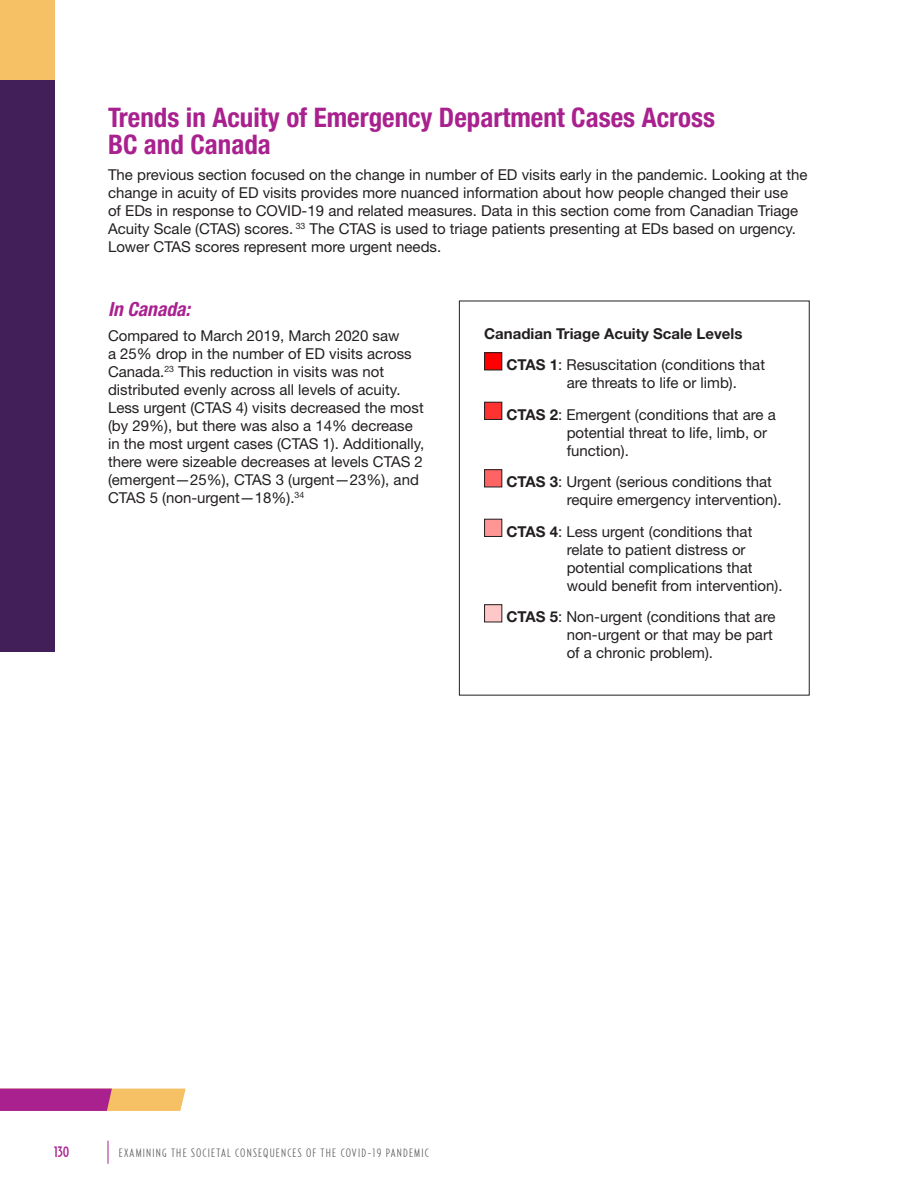
<style>
.page{position:relative;width:918px;height:1188px;background:#fff}
.page>*{position:absolute;margin:0;border:0;box-sizing:border-box;transform-origin:0 0}
.Headline_1{font:700 condensed 27px/27px "Helvetica Neue LT Pro";color:#a9218e}
.Headline_2{font:italic 700 condensed 19.5px "Helvetica Neue LT Pro";color:#a9218e}
.Body{font:15px/18px "Helvetica Neue LT Std";color:#231f20}
.Body-2{font:700 15px "Helvetica Neue LT Std";color:#231f20}
.t1{font:500 15px "Relay Comp";color:#a9218e}
.t2{font:300 12px "Relay Comp";letter-spacing:.1em;color:#57585a}
.s1{font-weight:700}
</style>
<div class="page">
<svg style="left:108px;top:1141px;width:1px;height:23px"></svg>
<div style="left:0;top:80px;width:56px;height:572px;background:#421f58"></div>
<div style="left:0;top:0;width:56px;height:80px;background:#f6c064"></div>
<svg style="left:0;top:1089px;width:186px;height:22px"></svg>
<div style="left:485px;top:353px;width:17px;height:17px;background:#f00"></div>
<div style="left:484px;top:352px;width:18px;height:18px;border:1px solid #231f20"></div>
<div style="left:485px;top:402px;width:17px;height:17px;background:#ff3232"></div>
<div style="left:484px;top:402px;width:18px;height:18px;border:1px solid #231f20"></div>
<div style="left:485px;top:470px;width:17px;height:17px;background:#ff6464"></div>
<div style="left:484px;top:469px;width:18px;height:18px;border:1px solid #231f20"></div>
<div style="left:485px;top:519px;width:17px;height:17px;background:#ff9696"></div>
<div style="left:484px;top:519px;width:18px;height:18px;border:1px solid #231f20"></div>
<div style="left:485px;top:605px;width:17px;height:17px;background:#ffc8c8"></div>
<div style="left:484px;top:604px;width:18px;height:18px;border:1px solid #231f20"></div>
<div style="left:459px;top:301px;width:351px;height:395px;border:1px solid #231f20"></div>
<p class="Headline_1" style="left:108px;top:104px;width:609px">Trends in Acuity of Emergency Department Cases Across<br>BC and Canada</p>
<p class="Body" style="left:108px;top:165px;width:701px">The previous section focused on the change in number of ED visits early in the pandemic. Looking at the change in acuity of ED visits provides more nuanced information about how people changed their use<br>of EDs in response to COVID-19 and related measures. Data in this section come from Canadian Triage Acuity Scale (CTAS) scores. <sup>33</sup> The CTAS is used to triage patients presenting at EDs based on urgency.<br>Lower CTAS scores represent more urgent needs.</p>
<p class="Headline_2" style="left:108px;top:297px;width:84px">In Canada:</p>
<p class="Body" style="left:108px;top:327px;width:318px">Compared to March 2019, March 2020 saw<br>a 25% drop in the number of ED visits across Canada.<sup>23</sup> This reduction in visits was not distributed evenly across all levels of acuity.<br>Less urgent (CTAS 4) visits decreased the most (by 29%), but there was also a 14% decrease in the most urgent cases (CTAS 1). Additionally, there were sizeable decreases at levels CTAS 2 (emergent—25%), CTAS 3 (urgent—23%), and CTAS 5 (non-urgent—18%).<sup>34</sup></p>
<p class="Body-2" style="left:484px;top:324px;width:260px">Canadian Triage Acuity Scale Levels</p>
<p class="Body" style="left:567px;top:356px;width:200px;text-indent:-60px"><span class="s1">CTAS 1</span>: Resuscitation (conditions that are threats to life or limb).</p>
<p class="Body" style="left:567px;top:405px;width:211px;text-indent:-60px"><span class="s1">CTAS 2</span>: Emergent (conditions that are a potential threat to life, limb, or function).</p>
<p class="Body" style="left:567px;top:473px;width:216px;text-indent:-60px"><span class="s1">CTAS 3</span>: Urgent (serious conditions that require emergency intervention).</p>
<p class="Body" style="left:567px;top:522px;width:217px;text-indent:-60px"><span class="s1">CTAS 4</span>: Less urgent (conditions that relate to patient distress or potential complications that would benefit from intervention).</p>
<p class="Body" style="left:567px;top:608px;width:210px;text-indent:-60px"><span class="s1">CTAS 5</span>: Non-urgent (conditions that are non-urgent or that may be part of a chronic problem).</p>
<p class="t1" style="left:54px;top:1143px;width:17px">130</p>
<p class="t2" style="left:119px;top:1146px;width:312px">EXAMINING THE SOCIETAL CONSEQUENCES OF THE COVID-19 PANDEMIC</p>
</div>
